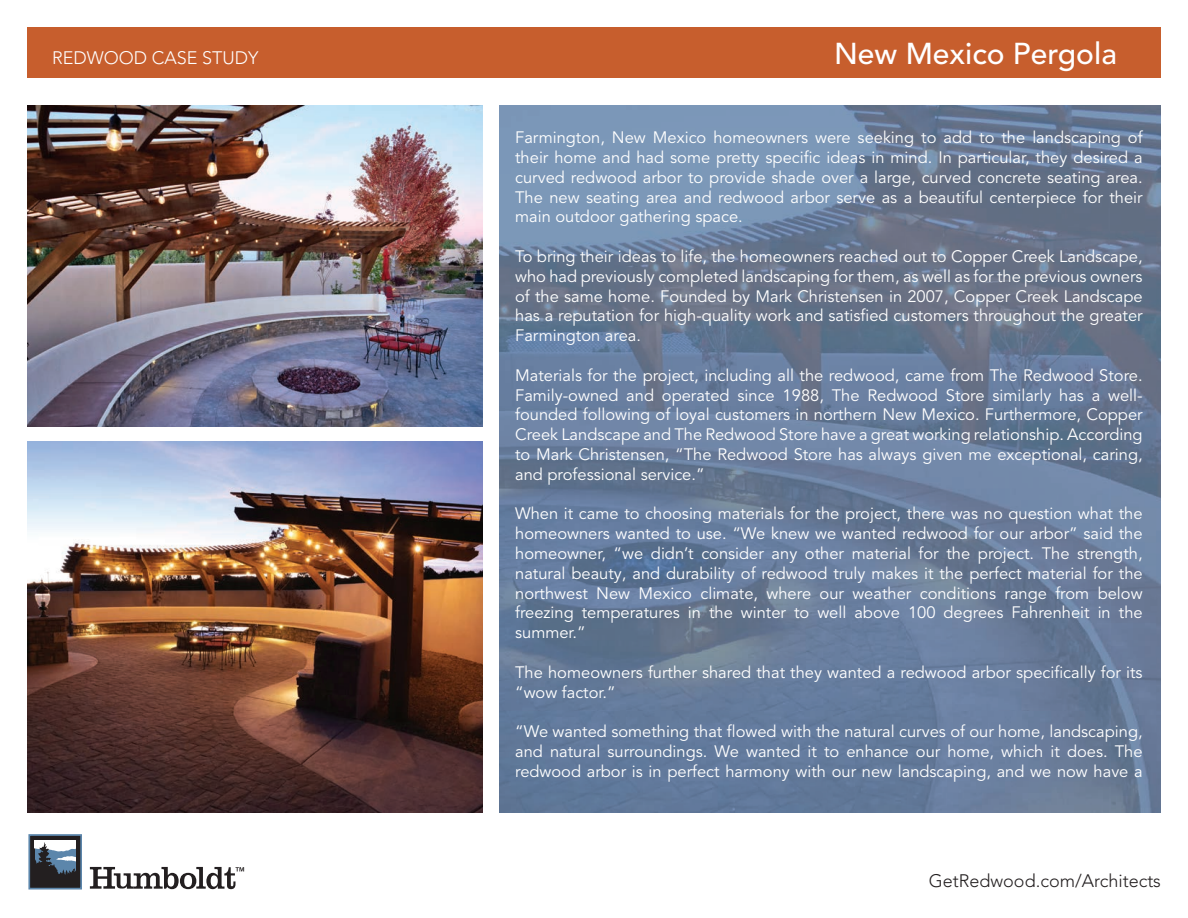
<style>
.page{position:relative;width:1188px;height:918px;background:#fff}
.page>*{position:absolute;margin:0;border:0;box-sizing:border-box;transform-origin:0 0}
.t1{font:500 30px "Avenir LT Pro";color:#fff}
.t2{font:300 18px "Avenir LT Pro";color:#231f20}
.t3{font:300 18px "Avenir LT Pro";color:#fff}
.t4{font:16.5px/19.8px "Avenir LT Pro";color:#fff;text-align:justify}
</style>
<div class="page">
<div style="left:27px;top:27px;width:1134px;height:51px;background:#c75e2d"></div>
<div style="left:29px;top:835px;width:52px;height:54px;background:#231f20"></div>
<div style="left:28px;top:834px;width:54px;height:56px;border:2px solid #5c86ab"></div>
<svg style="left:34px;top:841px;width:42px;height:34px"></svg>
<svg style="left:90px;top:867px;width:154px;height:22px"></svg>
<img style="left:500px;top:105px;width:661px;height:708px">
<img style="left:27px;top:105px;width:456px;height:322px">
<img style="left:27px;top:442px;width:456px;height:371px">
<p class="t3" style="left:52px;top:47px;width:208px">REDWOOD CASE STUDY</p>
<h1 class="t1" style="left:834px;top:36px;width:284px">New Mexico Pergola</h1>
<p class="t4" style="left:515px;top:128px;width:629px">Farmington, New Mexico homeowners were seeking to add to the landscaping of their home and had some pretty specific ideas in mind. In particular, they desired a curved redwood arbor to provide shade over a large, curved concrete seating area.<br>The new seating area and redwood arbor serve as a beautiful centerpiece for their main outdoor gathering space.</p>
<p class="t4" style="left:515px;top:247px;width:629px">To bring their ideas to life, the homeowners reached out to Copper Creek Landscape, who had previously completed landscaping for them, as well as for the previous owners of the same home. Founded by Mark Christensen in 2007, Copper Creek Landscape has a reputation for high-quality work and satisfied customers throughout the greater Farmington area.</p>
<p class="t4" style="left:515px;top:365px;width:629px">Materials for the project, including all the redwood, came from The Redwood Store.<br>Family-owned and operated since 1988, The Redwood Store similarly has a well&shy;founded following of loyal customers in northern New Mexico. Furthermore, Copper Creek Landscape and The Redwood Store have a great working relationship. According to Mark Christensen, “The Redwood Store has always given me exceptional, caring, and professional service.”</p>
<p class="t4" style="left:515px;top:504px;width:629px">When it came to choosing materials for the project, there was no question what the homeowners wanted to use. “We knew we wanted redwood for our arbor” said the homeowner, “we didn’t consider any other material for the project. The strength, natural beauty, and durability of redwood truly makes it the perfect material for the northwest New Mexico climate, where our weather conditions range from below freezing temperatures in the winter to well above 100 degrees Fahrenheit in the summer.”</p>
<p class="t4" style="left:515px;top:662px;width:629px">The homeowners further shared that they wanted a redwood arbor specifically for its “wow factor.”</p>
<p class="t4" style="left:515px;top:722px;width:629px">“We wanted something that flowed with the natural curves of our home, landscaping, and natural surroundings. We wanted it to enhance our home, which it does. The redwood arbor is in perfect harmony with our new landscaping, and we now have a</p>
<p class="t2" style="left:929px;top:870px;width:234px">GetRedwood.com/Architects</p>
</div>
